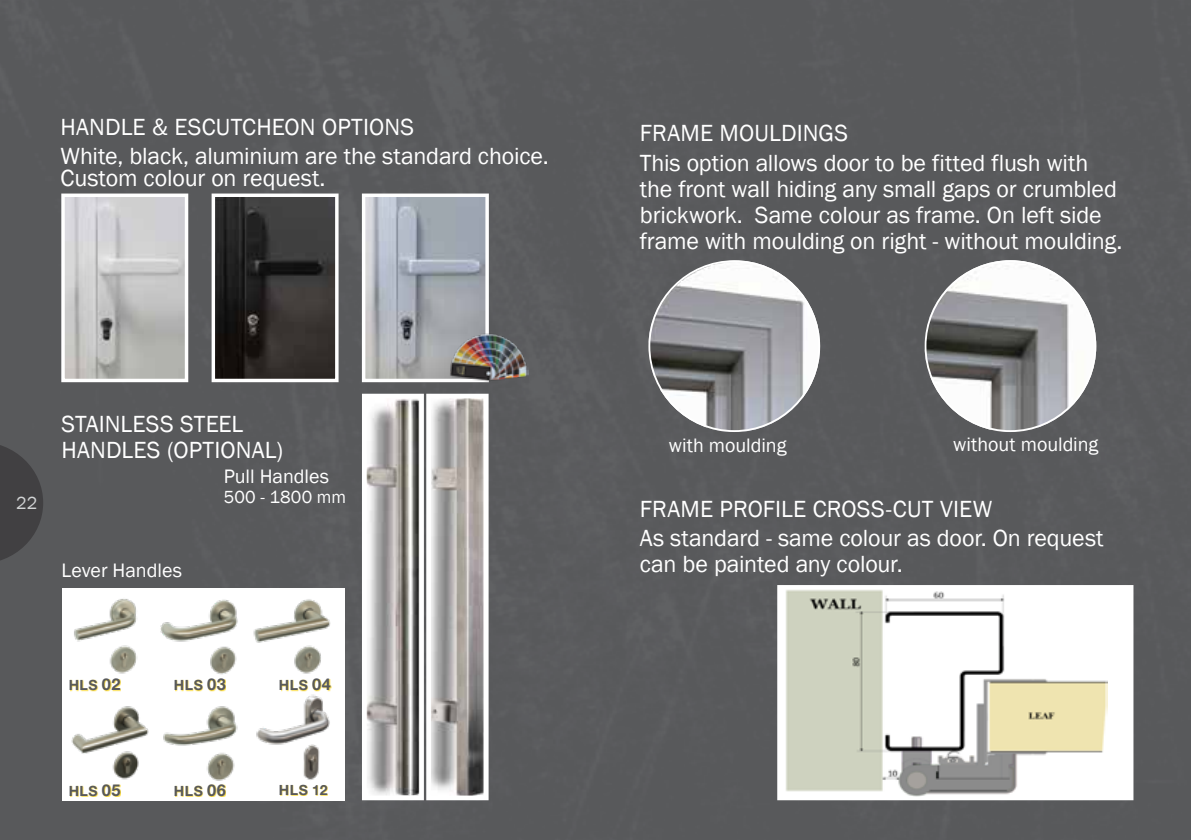
<style>
.page{position:relative;width:1191px;height:840px;background:#fff}
.page>*{position:absolute;margin:0;border:0;box-sizing:border-box;transform-origin:0 0}
.t1{font:24px/26px "Franklin Gothic";letter-spacing:-.005em;color:#fff}
.t2{font:20px "Franklin Gothic";color:#fff}
.t3{font:18px "Franklin Gothic";letter-spacing:.01em;color:#fff}
.t4{font:18px "Franklin Gothic";color:#d1d3d4}
.t5{font:700 14px "Helvetica Neue LT Pro";letter-spacing:.035em;color:#58595b}
.s1{font-size:16.4px}
</style>
<div class="page">
<div style="left:0;top:0;width:1191px;height:839px;background:#58595b"></div>
<svg style="left:0;top:441px;width:43px;height:122px;background:#484749"></svg>
<img style="left:648px;top:260px;width:172px;height:172px;border-radius:86px">
<div style="left:779px;top:586px;width:352px;height:212px;background:#fff"></div>
<img style="left:785px;top:590px;width:322px;height:204px">
<div style="left:777px;top:584px;width:356px;height:215px;border:4px solid #fff"></div>
<img style="left:924px;top:260px;width:172px;height:172px;border-radius:86px">
<img style="left:65px;top:197px;width:119px;height:181px">
<div style="left:61px;top:193px;width:127px;height:189px;border:3px solid #fff"></div>
<img style="left:216px;top:197px;width:118px;height:181px">
<div style="left:212px;top:193px;width:126px;height:189px;border:3px solid #fff"></div>
<img style="left:366px;top:197px;width:119px;height:181px">
<div style="left:362px;top:193px;width:127px;height:189px;border:3px solid #fff"></div>
<img style="left:368px;top:399px;width:50px;height:394px">
<div style="left:362px;top:393px;width:62px;height:406px;border:5px solid #fff"></div>
<img style="left:432px;top:399px;width:50px;height:394px">
<div style="left:426px;top:393px;width:62px;height:406px;border:5px solid #fff"></div>
<img style="left:449px;top:332px;width:80px;height:50px">
<div style="left:62px;top:588px;width:283px;height:212px;background:#fff"></div>
<div style="left:281px;top:678px;width:50px;height:12px;background:#fbd206;opacity:.75"></div>
<img style="left:256px;top:694px;width:74px;height:86px">
<div style="left:70px;top:784px;width:51px;height:12px;background:#fbd206;opacity:.75"></div>
<div style="left:70px;top:678px;width:51px;height:12px;background:#fbd206;opacity:.75"></div>
<div style="left:175px;top:784px;width:51px;height:12px;background:#fbd206;opacity:.75"></div>
<div style="left:280px;top:784px;width:48px;height:11px;background:#fbd206;opacity:.75"></div>
<div style="left:175px;top:678px;width:51px;height:12px;background:#fbd206;opacity:.75"></div>
<img style="left:254px;top:599px;width:77px;height:75px">
<img style="left:71px;top:706px;width:78px;height:74px">
<img style="left:74px;top:599px;width:63px;height:75px">
<img style="left:163px;top:706px;width:75px;height:75px">
<img style="left:160px;top:599px;width:78px;height:76px">
<p class="t1" style="left:61px;top:113px;width:489px;line-height:28.8px">HANDLE &amp; ESCUTCHEON OPTIONS<br>White, black, aluminium are the standard choice.</p>
<p class="t1" style="left:61px;top:166px;width:266px">Custom colour on request.</p>
<p class="t4" style="left:16px;top:491px;width:23px">22</p>
<p class="t1" style="left:62px;top:411px;width:223px">STAINLESS STEEL<br>HANDLES (OPTIONAL)</p>
<p class="t2" style="left:224px;top:463px;width:107px">Pull Handles</p>
<p class="t3" style="left:224px;top:485px;width:124px">500 - 1800 mm</p>
<p class="t2" style="left:62px;top:558px;width:122px">Lever Handles</p>
<p class="t5" style="left:69px;top:676px;width:53px">HLS <span class="s1">02</span></p>
<p class="t5" style="left:69px;top:782px;width:54px">HLS <span class="s1">05</span></p>
<p class="t5" style="left:174px;top:676px;width:54px">HLS <span class="s1">03</span></p>
<p class="t5" style="left:279px;top:676px;width:54px">HLS <span class="s1">04</span></p>
<p class="t5" style="left:174px;top:782px;width:54px">HLS <span class="s1">06</span></p>
<p class="t5" style="left:279px;top:780px;width:50px">HLS 12</p>
<p class="t1" style="left:640px;top:119px;width:450px;line-height:29.4px">FRAME MOULDINGS<br>This option allows door to be fitted flush with</p>
<p class="t1" style="left:640px;top:176px;width:484px">the front wall hiding any small gaps or crumbled brickwork. Same colour as frame. On left side frame with moulding on right - without moulding.</p>
<p class="t2" style="left:669px;top:433px;width:119px">with moulding</p>
<p class="t2" style="left:953px;top:432px;width:147px">without moulding</p>
<p class="t1" style="left:640px;top:494px;width:465px;line-height:29.4px">FRAME PROFILE CROSS-CUT VIEW<br>As standard - same colour as door. On request</p>
<p class="t1" style="left:640px;top:551px;width:264px">can be painted any colour.</p>
</div>
